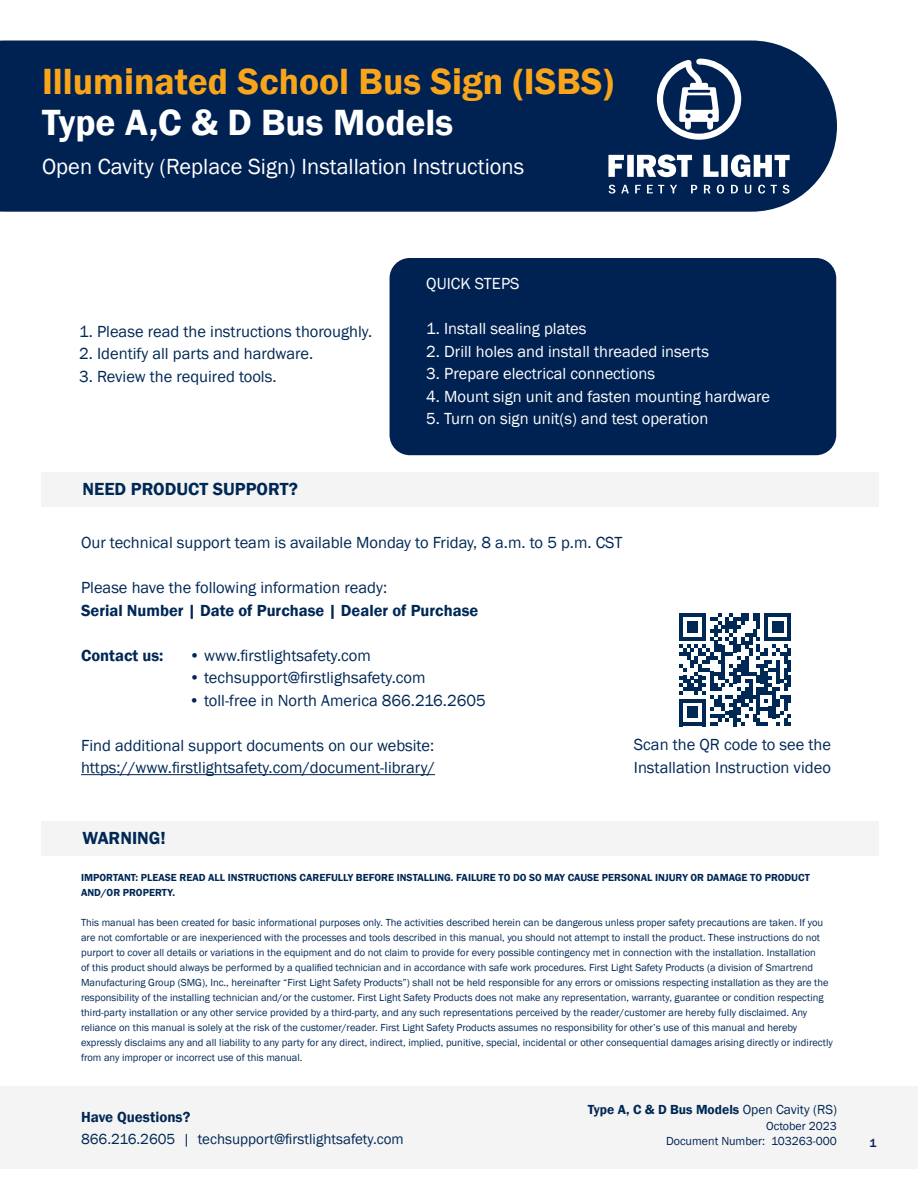
<style>
.page{position:relative;width:918px;height:1188px;background:#fff}
.page>*{position:absolute;margin:0;border:0;box-sizing:border-box;transform-origin:0 0}
.t1{font:600 37.5px "Franklin Gothic";color:#f9a51b}
.t2{font:600 37.5px "Franklin Gothic";color:#fff}
.t3{font:22.5px "Franklin Gothic";color:#fff}
.t4{font:600 18px "Franklin Gothic";color:#002855}
.t5{font:16.5px/22.5px "Franklin Gothic";color:#002855}
.t6{font:16.5px "Franklin Gothic";color:#fff}
.t7{font:600 16.5px "Franklin Gothic";color:#002855}
.t8{font:15px "Franklin Gothic";color:#002855}
.t9{font:600 15px "Franklin Gothic";color:#002855}
.t10{font:600 13.5px "Franklin Gothic";color:#002855}
.t11{font:12px "Franklin Gothic";color:#002252}
.t12{font:500 12px "Franklin Gothic";color:#002252}
.t13{font:10.5px/15px "Franklin Gothic";color:#002855}
.t14{font:600 10.5px/15px "Franklin Gothic";color:#002855}
.s1{font-weight:400}
</style>
<div class="page">
<div style="left:1px;top:1086px;width:917px;height:82px;background:#f4f4f4"></div>
<div style="left:42px;top:821px;width:837px;height:34px;background:#f4f4f4"></div>
<svg style="left:679px;top:613px;width:112px;height:113px"></svg>
<hr style="left:81px;top:774px;width:354px;height:1px;background:#002855">
<div style="left:42px;top:472px;width:837px;height:34px;background:#f4f4f4"></div>
<div style="left:390px;top:258px;width:446px;height:197px;background:#002252;border-radius:20px"></div>
<div style="left:0;top:40px;width:837px;height:172px;background:#002252"></div>
<svg style="left:704px;top:155px;width:86px;height:22px"></svg>
<svg style="left:609px;top:185px;width:6px;height:9px"></svg>
<svg style="left:621px;top:185px;width:8px;height:8px"></svg>
<svg style="left:635px;top:185px;width:6px;height:8px"></svg>
<svg style="left:647px;top:185px;width:17px;height:8px"></svg>
<svg style="left:670px;top:185px;width:7px;height:8px"></svg>
<svg style="left:691px;top:185px;width:6px;height:8px"></svg>
<svg style="left:704px;top:185px;width:7px;height:8px"></svg>
<svg style="left:717px;top:185px;width:7px;height:9px"></svg>
<svg style="left:731px;top:185px;width:7px;height:8px"></svg>
<svg style="left:745px;top:185px;width:6px;height:9px"></svg>
<svg style="left:758px;top:185px;width:7px;height:9px"></svg>
<svg style="left:771px;top:185px;width:6px;height:8px"></svg>
<svg style="left:783px;top:185px;width:6px;height:9px"></svg>
<svg style="left:608px;top:155px;width:84px;height:22px"></svg>
<svg style="left:657px;top:59px;width:84px;height:81px"></svg>
<p class="t1" style="left:42px;top:59px;width:573px">Illuminated School Bus Sign (ISBS)</p>
<p class="t2" style="left:42px;top:99px;width:413px">Type A,C &amp; D Bus Models</p>
<p class="t3" style="left:42px;top:152px;width:484px">Open Cavity (Replace Sign) Installation Instructions</p>
<p class="t5" style="left:79px;top:320px;width:294px">1. Please read the instructions thoroughly.</p>
<p class="t5" style="left:79px;top:343px;width:236px">2. Identify all parts and hardware.</p>
<p class="t5" style="left:79px;top:365px;width:199px">3. Review the required tools.</p>
<p class="t4" style="left:83px;top:478px;width:217px">NEED PRODUCT SUPPORT?</p>
<p class="t6" style="left:426px;top:274px;width:95px">QUICK STEPS</p>
<p class="t6" style="left:426px;top:319px;width:162px">1. Install sealing plates</p>
<p class="t6" style="left:426px;top:341px;width:284px">2. Drill holes and install threaded inserts</p>
<p class="t6" style="left:426px;top:364px;width:230px">3. Prepare electrical connections</p>
<p class="t6" style="left:426px;top:386px;width:345px">4. Mount sign unit and fasten mounting hardware</p>
<p class="t6" style="left:426px;top:409px;width:284px">5. Turn on sign unit(s) and test operation</p>
<p class="t5" style="left:81px;top:532px;width:543px">Our technical support team is available Monday to Friday, 8 a.m. to 5 p.m. CST</p>
<p class="t5" style="left:81px;top:577px;width:308px">Please have the following information ready:</p>
<p class="t7" style="left:81px;top:600px;width:399px">Serial Number | Date of Purchase | Dealer of Purchase</p>
<p class="t7" style="left:81px;top:645px;width:84px">Contact us:</p>
<p class="t5" style="left:189px;top:645px;width:183px">• www.firstlightsafety.com</p>
<p class="t5" style="left:189px;top:667px;width:238px">• techsupport@firstlighsafety.com</p>
<p class="t5" style="left:189px;top:690px;width:298px">• toll-free in North America 866.216.2605</p>
<p class="t5" style="left:81px;top:735px;width:355px">Find additional support documents on our website:</p>
<p class="t5" style="left:81px;top:757px;width:356px">https://www.firstlightsafety.com/document-library/</p>
<p class="t5" style="left:634px;top:734px;width:199px">Scan the QR code to see the<br>Installation Instruction video</p>
<p class="t4" style="left:83px;top:827px;width:85px">WARNING!</p>
<p class="t14" style="left:81px;top:870px;width:730px">IMPORTANT: PLEASE READ ALL INSTRUCTIONS CAREFULLY BEFORE INSTALLING. FAILURE TO DO SO MAY CAUSE PERSONAL INJURY OR DAMAGE TO PRODUCT<br>AND/OR PROPERTY.</p>
<p class="t13" style="left:81px;top:915px;width:753px">This manual has been created for basic informational purposes only. The activities described herein can be dangerous unless proper safety precautions are taken. If you are not comfortable or are inexperienced with the processes and tools described in this manual, you should not attempt to install the product. These instructions do not purport to cover all details or variations in the equipment and do not claim to provide for every possible contingency met in connection with the installation. Installation<br>of this product should always be performed by a qualified technician and in accordance with safe work procedures. First Light Safety Products (a division of Smartrend Manufacturing Group (SMG), Inc., hereinafter “First Light Safety Products”) shall not be held responsible for any errors or omissions respecting installation as they are the responsibility of the installing technician and/or the customer. First Light Safety Products does not make any representation, warranty, guarantee or condition respecting third-party installation or any other service provided by a third-party, and any such representations perceived by the reader/customer are hereby fully disclaimed. Any reliance on this manual is solely at the risk of the customer/reader. First Light Safety Products assumes no responsibility for other’s use of this manual and hereby expressly disclaims any and all liability to any party for any direct, indirect, implied, punitive, special, incidental or other consequential damages arising directly or indirectly from any improper or incorrect use of this manual.</p>
<p class="t9" style="left:81px;top:1108px;width:111px">Have Questions?</p>
<p class="t8" style="left:81px;top:1130px;width:324px">866.216.2605 | techsupport@firstlightsafety.com</p>
<p class="t10" style="left:588px;top:1101px;width:251px">Type A, C &amp; D Bus Models <span class="s1">Open Cavity (RS)</span></p>
<p class="t11" style="left:766px;top:1119px;width:72px">October 2023</p>
<p class="t11" style="left:666px;top:1134px;width:172px">Document Number: 103263-000</p>
<p class="t12" style="left:870px;top:1136px;width:9px">1</p>
</div>
